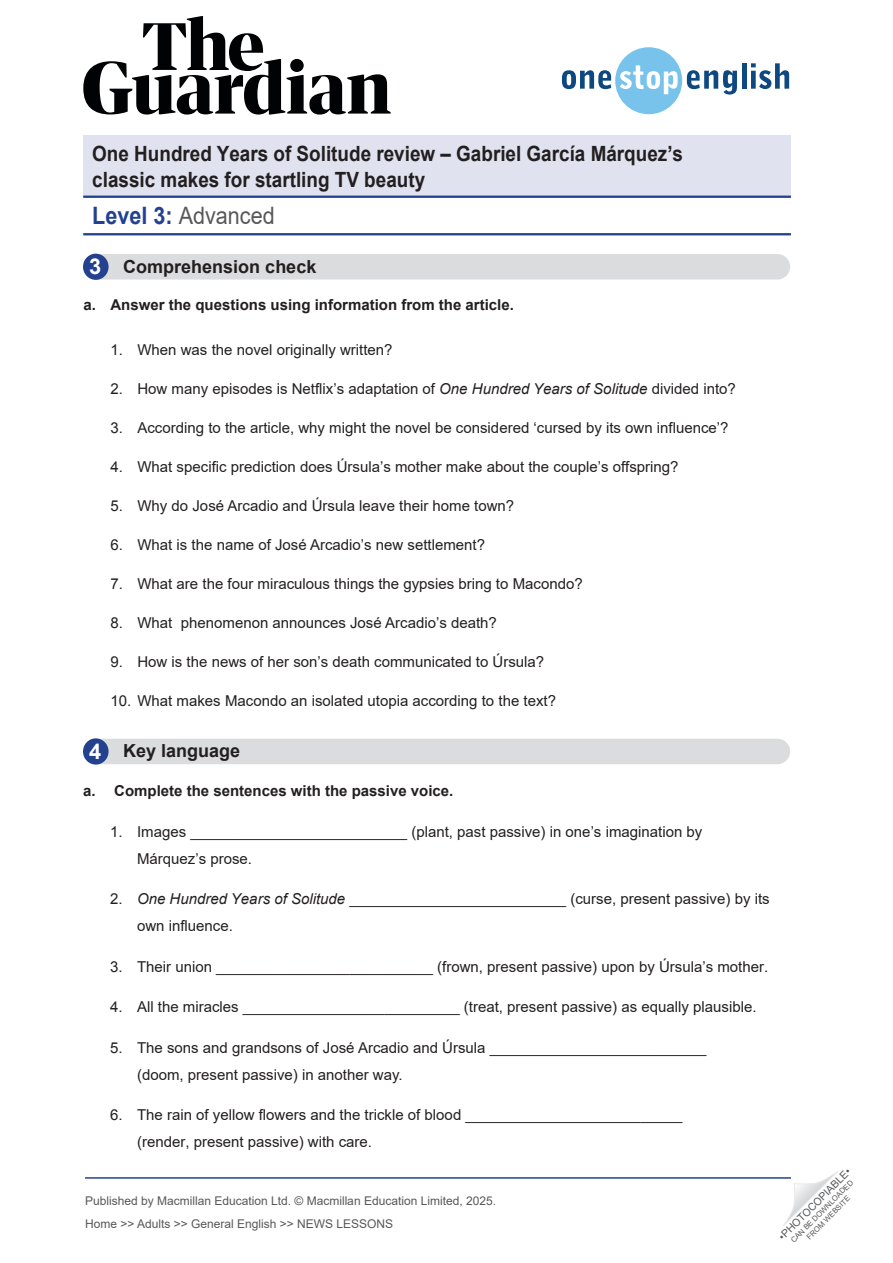
<style>
.page{position:relative;width:893px;height:1263px;background:#fff}
.page>*{position:absolute;margin:0;border:0;box-sizing:border-box;transform-origin:0 0}
.t1{font:24px "Arial";color:#58585a;scale:.9 1}
.t2{font:700 21px/25.2px "Arial";color:#231f20;scale:.9 1}
.t3{font:700 18px "Arial";color:#231f20}
.t4{font:15px/27px "Arial";color:#231f20}
.t5{font:700 15px "Arial";color:#231f20}
.t6{font:12px/23px "Arial";color:#57585a}
.t7{font:10.5px "Arial";color:#57585a}
.t8{font:7.5px/9px "Arial";color:#57585a;text-align:center}
.s1{font-weight:700;color:#23418f}
.s2{font-size:21.9px;color:#fff}
.s3{font-style:italic}
</style>
<div class="page">
<svg style="left:783px;top:1171px;width:55px;height:55px"></svg>
<svg style="left:83px;top:16px;width:308px;height:99px"></svg>
<svg style="left:562px;top:47px;width:175px;height:67px"></svg>
<hr style="left:742px;top:63px;width:4px;height:26px;background:#0e4880">
<svg style="left:751px;top:63px;width:38px;height:26px"></svg>
<hr style="left:85px;top:1177px;width:706px;height:2px;background:#23418f">
<hr style="left:83px;top:233px;width:708px;height:2px;background:#23418f">
<div style="left:83px;top:136px;width:708px;height:61px;background:#e0e2ef"></div>
<hr style="left:83px;top:196px;width:708px;height:2px;background:#23418f">
<div style="left:84px;top:254px;width:706px;height:25px;background:#dbdcdd;border-radius:13px"></div>
<div style="left:83px;top:254px;width:26px;height:26px;background:#23418f;border-radius:50%"></div>
<div style="left:84px;top:739px;width:706px;height:25px;background:#dbdcdd;border-radius:13px"></div>
<div style="left:83px;top:738px;width:26px;height:26px;background:#23418f;border-radius:50%"></div>
<h2 class="t2" style="left:92px;top:142px;width:658px">One Hundred Years of Solitude review – Gabriel García Márquez’s classic makes for startling TV beauty</h2>
<h1 class="t1" style="left:92px;top:199px;width:204px"><span class="s1">Level 3:</span> Advanced</h1>
<p class="t3" style="left:89px;top:255px;width:229px"><span class="s2">3</span> Comprehension check</p>
<p class="t5" style="left:83px;top:295px;width:432px">a. Answer the questions using information from the article.</p>
<p class="t4" style="left:110px;top:337px;width:284px">1. When was the novel originally written?</p>
<p class="t4" style="left:110px;top:376px;width:627px">2. How many episodes is Netflix’s adaptation of <span class="s3">One Hundred Years of Solitude</span> divided into?</p>
<p class="t4" style="left:110px;top:415px;width:620px">3. According to the article, why might the novel be considered ‘cursed by its own influence’?</p>
<p class="t4" style="left:110px;top:454px;width:570px">4. What specific prediction does Úrsula’s mother make about the couple’s offspring?</p>
<p class="t4" style="left:110px;top:493px;width:405px">5. Why do José Arcadio and Úrsula leave their home town?</p>
<p class="t4" style="left:110px;top:532px;width:376px">6. What is the name of José Arcadio’s new settlement?</p>
<p class="t4" style="left:110px;top:571px;width:474px">7. What are the four miraculous things the gypsies bring to Macondo?</p>
<p class="t4" style="left:110px;top:610px;width:388px">8. What phenomenon announces José Arcadio’s death?</p>
<p class="t4" style="left:110px;top:649px;width:435px">9. How is the news of her son’s death communicated to Úrsula?</p>
<p class="t4" style="left:110px;top:688px;width:447px">10. What makes Macondo an isolated utopia according to the text?</p>
<p class="t3" style="left:89px;top:739px;width:153px"><span class="s2">4</span> Key language</p>
<p class="t5" style="left:83px;top:781px;width:372px">a. Complete the sentences with the passive voice.</p>
<p class="t4" style="left:137px;top:818px;width:567px;text-indent:-27px">1. Images __________________________ (plant, past passive) in one’s imagination by<br>Márquez’s prose.</p>
<p class="t4" style="left:137px;top:885px;width:634px;text-indent:-27px">2. <span class="s3">One Hundred Years of Solitude</span> __________________________ (curse, present passive) by its own influence.</p>
<p class="t4" style="left:110px;top:953px;width:660px">3. Their union __________________________ (frown, present passive) upon by Úrsula’s mother.</p>
<p class="t4" style="left:110px;top:993px;width:648px">4. All the miracles __________________________ (treat, present passive) as equally plausible.</p>
<p class="t4" style="left:137px;top:1034px;width:571px;text-indent:-27px">5. The sons and grandsons of José Arcadio and Úrsula __________________________ (doom, present passive) in another way.</p>
<p class="t4" style="left:137px;top:1101px;width:547px;text-indent:-27px">6. The rain of yellow flowers and the trickle of blood __________________________ (render, present passive) with care.</p>
<p class="t6" style="left:85px;top:1189px;width:413px">Published by Macmillan Education Ltd. © Macmillan Education Limited, 2025.<br>Home &gt;&gt; Adults &gt;&gt; General English &gt;&gt; NEWS LESSONS</p>
<p class="t7" style="left:775px;top:1233px;width:99px;rotate:-45deg">•PHOTOCOPIABLE•</p>
<p class="t8" style="left:789px;top:1238px;width:86px;rotate:-45deg">CAN BE DOWNLOADED<br>FROM WEBSITE</p>
</div>
